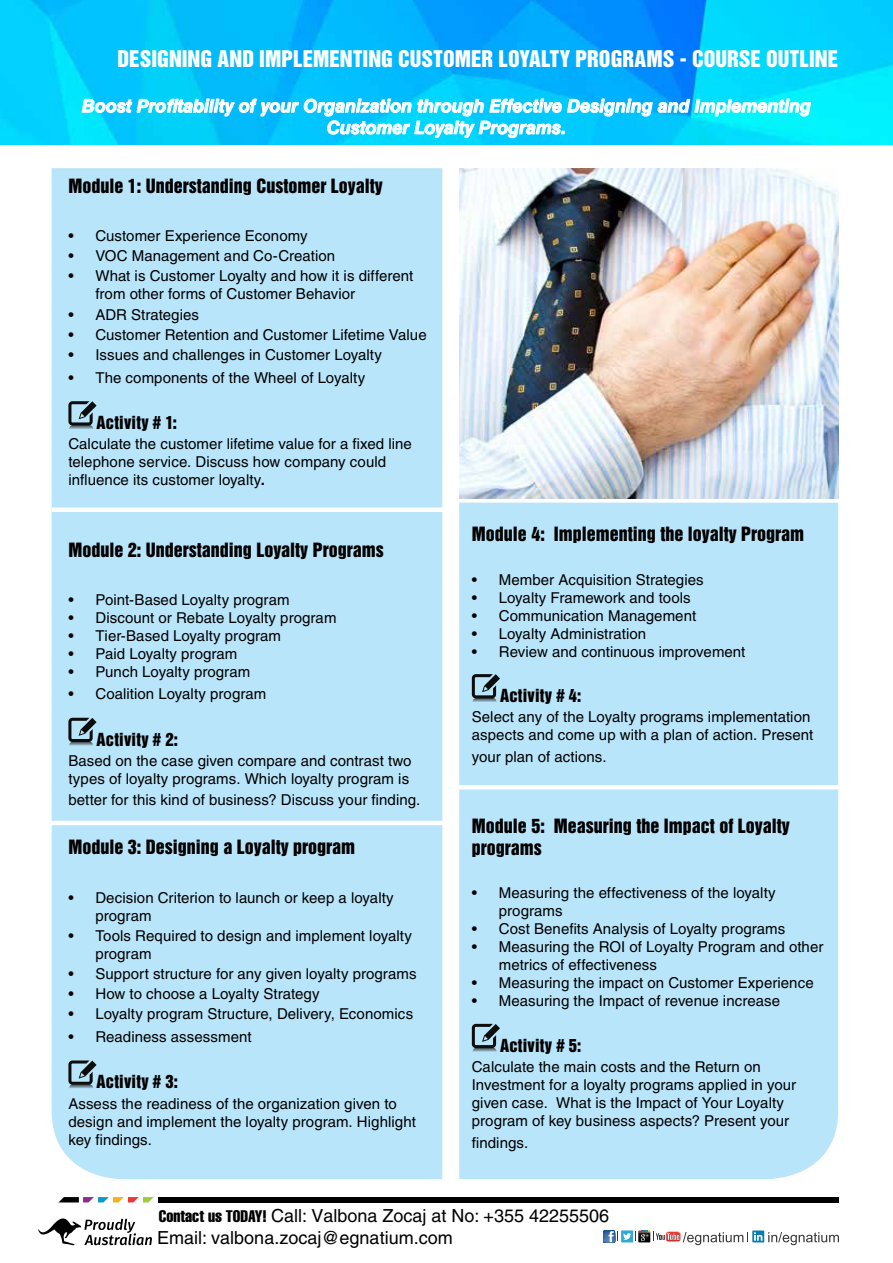
<style>
.page{position:relative;width:893px;height:1263px;background:#fff}
.page>*{position:absolute;margin:0;border:0;box-sizing:border-box;transform-origin:0 0}
.t1{font:21px "Helvetica Inserat LT Std";color:#fff}
.t2{font:18px/21.6px "Helvetica Inserat LT Std";color:#000}
.t3{font:italic 700 18px/21.6px "Helvetica LT Std";letter-spacing:-.005em;color:#fff;text-align:center}
.t4{font:18px/21.6px "Helvetica LT Std";color:#000}
.t5{font:16.5px "Helvetica Inserat LT Std";letter-spacing:.015em;color:#000}
.t6{font:15px/18px "Helvetica LT Std";letter-spacing:.005em;color:#000}
.s1{font-weight:700}
.s2{font-family:"Helvetica LT Std Comp";font-size:16.5px}
</style>
<div class="page">
<img style="left:459px;top:168px;width:380px;height:330px">
<div style="left:459px;top:503px;width:379px;height:676px;background:#b8e5fa"></div>
<img style="left:0;top:0;width:893px;height:145px">
<svg style="left:472px;top:698px;width:25px;height:4px"></svg>
<svg style="left:472px;top:674px;width:28px;height:24px"></svg>
<svg style="left:472px;top:1048px;width:25px;height:4px"></svg>
<svg style="left:472px;top:1024px;width:28px;height:24px"></svg>
<div style="left:52px;top:168px;width:390px;height:1011px;background:#b8e5fa"></div>
<svg style="left:69px;top:425px;width:24px;height:4px"></svg>
<svg style="left:68px;top:401px;width:29px;height:24px"></svg>
<svg style="left:69px;top:742px;width:24px;height:4px"></svg>
<svg style="left:68px;top:718px;width:29px;height:24px"></svg>
<svg style="left:69px;top:1085px;width:24px;height:3px"></svg>
<svg style="left:68px;top:1060px;width:29px;height:25px"></svg>
<hr style="left:42px;top:821px;width:404px;height:4px;background:#fff">
<div style="left:52px;top:507px;width:403px;height:5px;background:#fff"></div>
<hr style="left:449px;top:785px;width:404px;height:4px;background:#fff">
<svg style="left:81px;top:98px;width:730px;height:40px;background:#2cd6fc"></svg>
<svg style="left:752px;top:1230px;width:12px;height:12px"></svg>
<svg style="left:754px;top:1232px;width:8px;height:9px"></svg>
<svg style="left:603px;top:1230px;width:145px;height:15px"></svg>
<svg style="left:768px;top:1232px;width:71px;height:13px"></svg>
<div style="left:158px;top:1197px;width:681px;height:5px;background:#000"></div>
<svg style="left:59px;top:1197px;width:95px;height:5px"></svg>
<svg style="left:38px;top:1218px;width:114px;height:27px"></svg>
<h1 class="t1" style="left:118px;top:46px;width:722px">DESIGNING AND IMPLEMENTING CUSTOMER LOYALTY PROGRAMS - COURSE OUTLINE</h1>
<p class="t3" style="left:82px;top:95px;width:731px">Boost Profitability of your Organization through Effective Designing and Implementing<br>Customer Loyalty Programs.</p>
<p class="t2" style="left:68px;top:175px;width:316px">Module 1: Understanding Customer Loyalty</p>
<p class="t6" style="left:68px;top:227px;width:241px">• Customer Experience Economy</p>
<p class="t6" style="left:68px;top:247px;width:268px">• VOC Management and Co-Creation</p>
<p class="t6" style="left:95px;top:267px;width:319px;text-indent:-27px">• What is Customer Loyalty and how it is different from other forms of Customer Behavior</p>
<p class="t6" style="left:68px;top:305px;width:132px">• ADR Strategies</p>
<p class="t6" style="left:68px;top:325px;width:360px">• Customer Retention and Customer Lifetime Value</p>
<p class="t6" style="left:68px;top:345px;width:315px">• Issues and challenges in Customer Loyalty</p>
<p class="t6" style="left:68px;top:369px;width:298px">• The components of the Wheel of Loyalty</p>
<p class="t5" style="left:97px;top:413px;width:82px">Activity # 1:</p>
<p class="t6" style="left:68px;top:435px;width:345px">Calculate the customer lifetime value for a fixed line telephone service. Discuss how company could influence its customer loyalty<span class="s1">.</span></p>
<p class="t2" style="left:68px;top:540px;width:317px">Module 2: Understanding Loyalty Programs</p>
<p class="t6" style="left:68px;top:591px;width:223px">• Point-Based Loyalty program</p>
<p class="t6" style="left:68px;top:609px;width:270px">• Discount or Rebate Loyalty program</p>
<p class="t6" style="left:68px;top:627px;width:214px">• Tier-Based Loyalty program</p>
<p class="t6" style="left:68px;top:645px;width:171px">• Paid Loyalty program</p>
<p class="t6" style="left:68px;top:663px;width:183px">• Punch Loyalty program</p>
<p class="t6" style="left:68px;top:684px;width:200px">• Coalition Loyalty program</p>
<p class="t5" style="left:97px;top:729px;width:83px">Activity # 2:</p>
<p class="t6" style="left:68px;top:751px;width:345px">Based on the case given compare and contrast two types of loyalty programs. Which loyalty program is</p>
<p class="t6" style="left:68px;top:790px;width:353px">better for this kind of business? Discuss your finding.</p>
<p class="t2" style="left:68px;top:837px;width:288px">Module 3: Designing a Loyalty program</p>
<p class="t6" style="left:95px;top:888px;width:300px;text-indent:-27px">• Decision Criterion to launch or keep a loyalty program</p>
<p class="t6" style="left:95px;top:926px;width:318px;text-indent:-27px">• Tools Required to design and implement loyalty program</p>
<p class="t6" style="left:68px;top:964px;width:350px">• Support structure for any given loyalty programs</p>
<p class="t6" style="left:68px;top:984px;width:253px">• How to choose a Loyalty Strategy</p>
<p class="t6" style="left:68px;top:1005px;width:346px">• Loyalty program Structure, Delivery, Economics</p>
<p class="t6" style="left:68px;top:1028px;width:185px">• Readiness assessment</p>
<p class="t5" style="left:97px;top:1072px;width:83px">Activity # 3:</p>
<p class="t6" style="left:68px;top:1094px;width:349px">Assess the readiness of the organization given to design and implement the loyalty program. Highlight key findings.</p>
<p class="t2" style="left:472px;top:523px;width:334px">Module 4: Implementing the loyalty Program</p>
<p class="t6" style="left:472px;top:570px;width:233px">• Member Acquisition Strategies</p>
<p class="t6" style="left:472px;top:588px;width:220px">• Loyalty Framework and tools</p>
<p class="t6" style="left:472px;top:606px;width:226px">• Communication Management</p>
<p class="t6" style="left:472px;top:624px;width:176px">• Loyalty Administration</p>
<p class="t6" style="left:472px;top:642px;width:275px">• Review and continuous improvement</p>
<p class="t5" style="left:500px;top:686px;width:83px">Activity # 4:</p>
<p class="t6" style="left:472px;top:708px;width:343px">Select any of the Loyalty programs implementation aspects and come up with a plan of action. Present</p>
<p class="t6" style="left:472px;top:747px;width:136px">your plan of actions.</p>
<p class="t2" style="left:472px;top:815px;width:319px">Module 5: Measuring the Impact of Loyalty programs</p>
<p class="t6" style="left:499px;top:884px;width:278px;text-indent:-27px">• Measuring the effectiveness of the loyalty programs</p>
<p class="t6" style="left:472px;top:920px;width:315px">• Cost Benefits Analysis of Loyalty programs</p>
<p class="t6" style="left:499px;top:938px;width:326px;text-indent:-27px">• Measuring the ROI of Loyalty Program and other metrics of effectiveness</p>
<p class="t6" style="left:472px;top:974px;width:343px">• Measuring the impact on Customer Experience</p>
<p class="t6" style="left:472px;top:992px;width:310px">• Measuring the Impact of revenue increase</p>
<p class="t5" style="left:500px;top:1035px;width:83px">Activity # 5:</p>
<p class="t6" style="left:472px;top:1057px;width:326px">Calculate the main costs and the Return on Investment for a loyalty programs applied in your given case. What is the Impact of Your Loyalty program of key business aspects? Present your</p>
<p class="t6" style="left:472px;top:1133px;width:58px">findings.</p>
<p class="t4" style="left:157px;top:1205px;width:453px"><span class="s2">Contact us TODAY!</span> Call: Valbona Zocaj at No: +355 42255506<br>Email: valbona.zocaj@egnatium.com</p>
</div>
